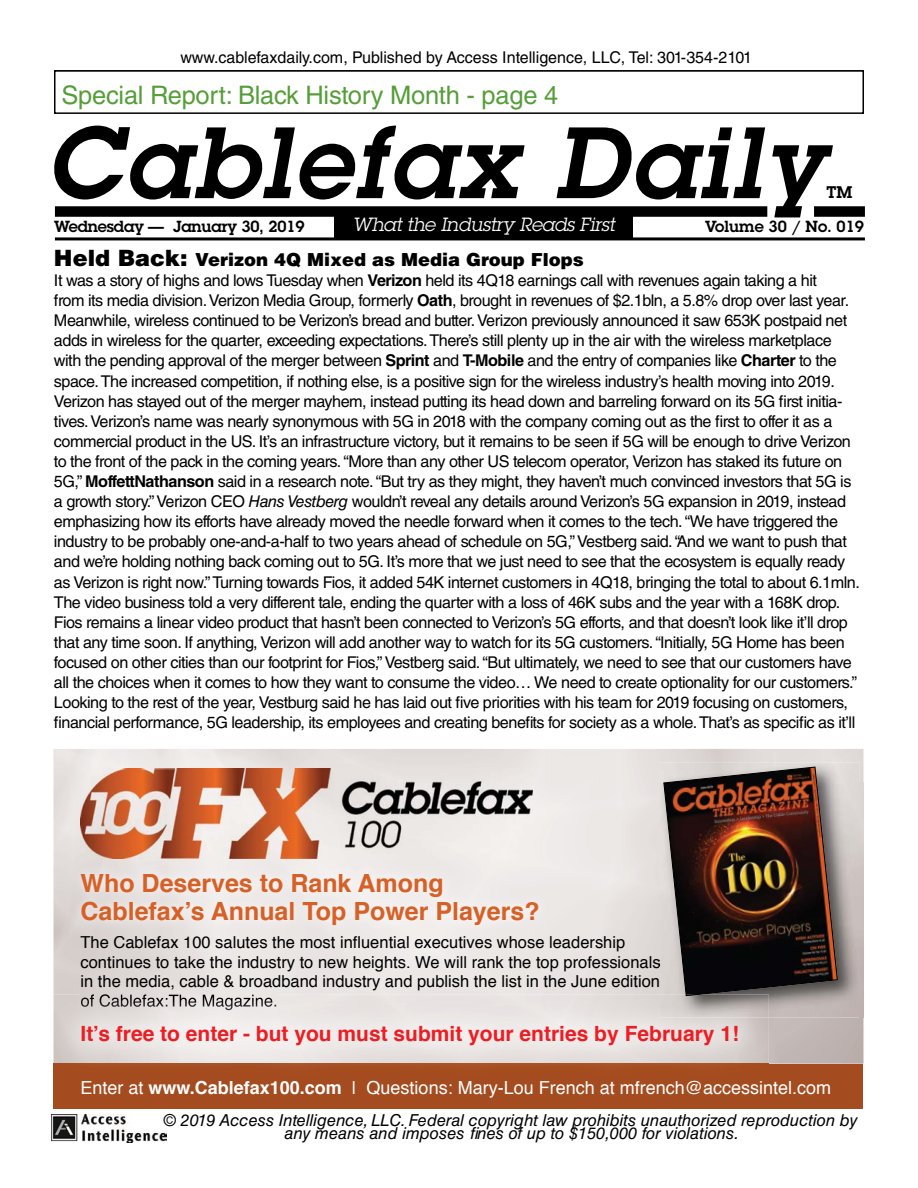
<style>
.page{position:relative;width:918px;height:1188px;background:#fff}
.page>*{position:absolute;margin:0;border:0;box-sizing:border-box;transform-origin:0 0}
.t1{font:italic 600 99px "Lubalin Graph Std";letter-spacing:.03em;color:#000}
.t2{font:25.5px "Helvetica LT Std";letter-spacing:-.01em;color:#559e39}
.t3{font:700 25.05px/28.5px "Helvetica";color:#d76027}
.t4{font:700 21px "Helvetica";color:#ed1d24}
.t5{font:italic 18.75px "Lubalin Graph Std";letter-spacing:-.01em;color:#fff}
.t6{font:18px "Helvetica";color:#fff}
.t7{font:900 18px "Helvetica LT Std";color:#000}
.t8{font:16.5px/19.5px "Helvetica";color:#000}
.t9{font:italic 16.5px/13.5px "Helvetica LT Std";color:#000;text-align:center}
.t10{font:600 16.5px "Lubalin Graph Std";color:#000}
.t11{font:16.2px/20.1px "Helvetica LT Std";letter-spacing:-.03em;color:#000}
.t12{font:16.2px "Helvetica LT Std";color:#000}
.t13{font:600 15.75px "Lubalin Graph Std";letter-spacing:-.01em;color:#000}
.s1{font-size:22.5px}
.s2{font-weight:700}
.s3{font-style:italic}
</style>
<div class="page">
<div style="left:55px;top:206px;width:712px;height:11px;background:#000"></div>
<div style="left:814px;top:206px;width:51px;height:11px;background:#000"></div>
<div style="left:334px;top:212px;width:299px;height:26px;background:#000"></div>
<hr style="left:55px;top:237px;width:810px;height:3px;background:#000">
<img style="left:52px;top:1114px;width:115px;height:29px">
<div style="left:54px;top:70px;width:810px;height:44px;border:2px solid #000"></div>
<img style="left:53px;top:749px;width:39px;height:245px">
<img style="left:92px;top:829px;width:567px;height:47px">
<img style="left:92px;top:749px;width:771px;height:33px">
<div style="left:532px;top:782px;width:127px;height:47px;background:#ede9e7"></div>
<div style="left:53px;top:1064px;width:810px;height:45px;background:#a44c1f"></div>
<img style="left:71px;top:863px;width:478px;height:73px">
<img style="left:659px;top:762px;width:200px;height:255px">
<img style="left:53px;top:994px;width:716px;height:70px">
<img style="left:81px;top:994px;width:195px;height:16px">
<img style="left:659px;top:996px;width:110px;height:21px">
<img style="left:659px;top:767px;width:179px;height:229px">
<img style="left:80px;top:769px;width:452px;height:89px">
<p class="t12" style="left:180px;top:48px;width:573px">www.cablefaxdaily.com, Published by Access Intelligence, LLC, Tel: 301-354-2101</p>
<h2 class="t2" style="left:62px;top:80px;width:498px">Special Report: Black History Month - page 4</h2>
<h1 class="t1" style="left:46px;top:97px;width:779px">Cablefax Daily</h1>
<p class="t10" style="left:827px;top:181px;width:27px">TM</p>
<p class="t5" style="left:352px;top:213px;width:264px">What the Industry Reads First</p>
<p class="t13" style="left:54px;top:216px;width:252px">Wednesday — January 30, 2019</p>
<p class="t13" style="left:705px;top:216px;width:160px">Volume 30 / No. 019</p>
<p class="t7" style="left:54px;top:248px;width:531px"><span class="s1">Held Back:</span> Verizon 4Q Mixed as Media Group Flops</p>
<p class="t11" style="left:54px;top:270px;width:807px">It was a story of highs and lows Tuesday when <span class="s2">Verizon</span> held its 4Q18 earnings call with revenues again taking a hit<br>from its media division. Verizon Media Group, formerly <span class="s2">Oath</span>, brought in revenues of $2.1bln, a 5.8% drop over last year.<br>Meanwhile, wireless continued to be Verizon’s bread and butter. Verizon previously announced it saw 653K postpaid net adds in wireless for the quarter, exceeding expectations. There’s still plenty up in the air with the wireless marketplace with the pending approval of the merger between <span class="s2">Sprint</span> and <span class="s2">T-Mobile</span> and the entry of companies like <span class="s2">Charter</span> to the space. The increased competition, if nothing else, is a positive sign for the wireless industry’s health moving into 2019.<br>Verizon has stayed out of the merger mayhem, instead putting its head down and barreling forward on its 5G first initia&shy;tives. Verizon’s name was nearly synonymous with 5G in 2018 with the company coming out as the first to offer it as a commercial product in the US. It’s an infrastructure victory, but it remains to be seen if 5G will be enough to drive Verizon to the front of the pack in the coming years. “More than any other US telecom operator, Verizon has staked its future on 5G,” <span class="s2">MoffettNathanson</span> said in a research note. “But try as they might, they haven’t much convinced investors that 5G is a growth story.” Verizon CEO <span class="s3">Hans Vestberg</span> wouldn’t reveal any details around Verizon’s 5G expansion in 2019, instead emphasizing how its efforts have already moved the needle forward when it comes to the tech. “We have triggered the industry to be probably one-and-a-half to two years ahead of schedule on 5G,” Vestberg said. “And we want to push that and we’re holding nothing back coming out to 5G. It’s more that we just need to see that the ecosystem is equally ready as Verizon is right now.” Turning towards Fios, it added 54K internet customers in 4Q18, bringing the total to about 6.1mln.<br>The video business told a very different tale, ending the quarter with a loss of 46K subs and the year with a 168K drop.<br>Fios remains a linear video product that hasn’t been connected to Verizon’s 5G efforts, and that doesn’t look like it’ll drop that any time soon. If anything, Verizon will add another way to watch for its 5G customers. “Initially, 5G Home has been focused on other cities than our footprint for Fios,” Vestberg said. “But ultimately, we need to see that our customers have all the choices when it comes to how they want to consume the video… We need to create optionality for our customers.” Looking to the rest of the year, Vestburg said he has laid out five priorities with his team for 2019 focusing on customers, financial performance, 5G leadership, its employees and creating benefits for society as a whole. That’s as specific as it’ll</p>
<h3 class="t3" style="left:80px;top:869px;width:461px">Who Deserves to Rank Among<br>Cablefax’s Annual Top Power Players?</h3>
<p class="t8" style="left:80px;top:933px;width:582px">The Cablefax 100 salutes the most influential executives whose leadership continues to take the industry to new heights. We will rank the top professionals in the media, cable &amp; broadband industry and publish the list in the June edition</p>
<p class="t4" style="left:80px;top:1016px;width:660px">It’s free to enter - but you must submit your entries by February 1!</p>
<p class="t6" style="left:80px;top:1074px;width:752px">Enter at <span class="s2">www.Cablefax100.com</span> | Questions: Mary-Lou French at mfrench@accessintel.com</p>
<p class="t9" style="left:164px;top:1113px;width:695px">© 2019 Access Intelligence, LLC. Federal copyright law prohibits unauthorized reproduction by any means and imposes fines of up to $150,000 for violations.</p>
</div>
